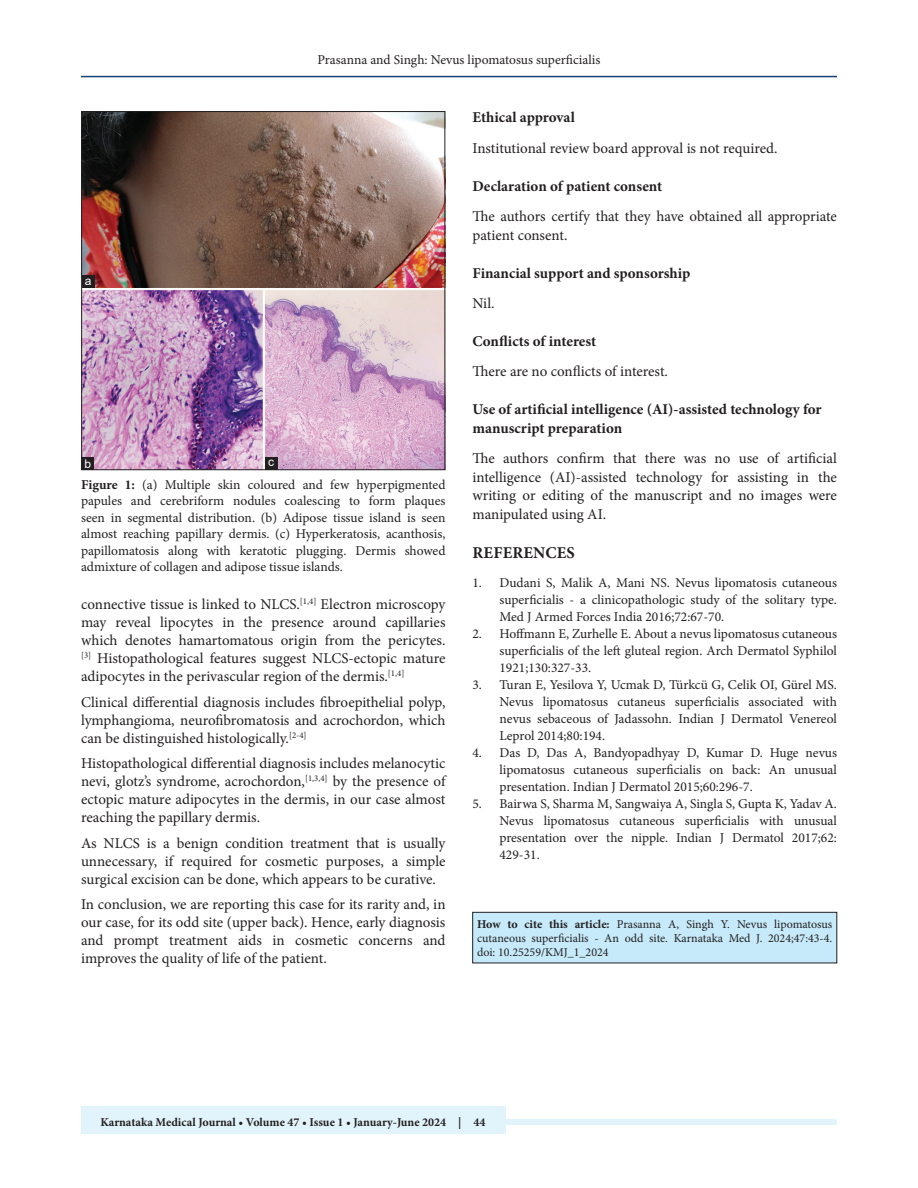
<style>
.page{position:relative;width:918px;height:1188px;background:#fff}
.page>*{position:absolute;margin:0;border:0;box-sizing:border-box;transform-origin:0 0}
.t1{font:700 16.5px "Minion Pro";letter-spacing:.01em;color:#231f20}
.TX{font:15px/18px "Minion Pro";color:#231f20;text-align:justify}
.t2{font:700 15px/18.5px "Minion Pro";color:#231f20}
.REF{font:13.5px/17px "Minion Pro";color:#231f20;text-align:justify}
.FGC{font:13.5px/16.5px "Minion Pro";letter-spacing:-.005em;color:#231f20;text-align:justify}
.HTC{font:12px/14.4px "Minion Pro";color:#231f20;text-align:justify}
.JF{font:700 12px "Minion Pro";color:#231f20}
.LABEL{font:12px "Arial";color:#fff}
.s1{font-weight:700}
</style>
<div class="page">
<hr style="left:81px;top:76px;width:756px;height:1px;background:#164077">
<div style="left:81px;top:1119px;width:756px;height:6px;background:#e1f4fc"></div>
<div style="left:81px;top:1106px;width:424px;height:28px;background:#e1f4fc"></div>
<div style="left:473px;top:912px;width:364px;height:51px;background:#c6eafa"></div>
<div style="left:473px;top:912px;width:364px;height:51px;border:1px solid #231f20"></div>
<img style="left:83px;top:113px;width:360px;height:355px">
<div style="left:81px;top:111px;width:364px;height:359px;border:1px solid #231f20"></div>
<div style="left:265px;top:457px;width:12px;height:13px;background:#231f20"></div>
<div style="left:82px;top:457px;width:12px;height:13px;background:#231f20"></div>
<div style="left:82px;top:275px;width:13px;height:13px;background:#231f20"></div>
<p class="FGC" style="left:317px;top:51px;width:285px">Prasanna and Singh: Nevus lipomatosus superficialis</p>
<p class="LABEL" style="left:85px;top:272px;width:8px">a</p>
<p class="LABEL" style="left:85px;top:455px;width:8px">b</p>
<p class="LABEL" style="left:268px;top:454px;width:7px">c</p>
<p class="FGC" style="left:81px;top:476px;width:366px"><span class="s1">Figure 1:</span> (a) Multiple skin coloured and few hyperpigmented papules and cerebriform nodules coalescing to form plaques seen in segmental distribution. (b) Adipose tissue island is seen almost reaching papillary dermis. (c) Hyperkeratosis, acanthosis, papillomatosis along with keratotic plugging. Dermis showed admixture of collagen and adipose tissue islands.</p>
<p class="TX" style="left:81px;top:595px;width:366px">connective tissue is linked to NLCS.<sup>[1,4]</sup> Electron microscopy may reveal lipocytes in the presence around capillaries which denotes hamartomatous origin from the pericytes. <sup>[3]</sup> Histopathological features suggest NLCS-ectopic mature adipocytes in the perivascular region of the dermis.<sup>[1,4]</sup></p>
<p class="TX" style="left:81px;top:693px;width:366px">Clinical differential diagnosis includes fibroepithelial polyp, lymphangioma, neurofibromatosis and acrochordon, which can be distinguished histologically.<sup>[2-4]</sup></p>
<p class="TX" style="left:81px;top:754px;width:366px">Histopathological differential diagnosis includes melanocytic nevi, glotz’s syndrome, acrochordon,<sup>[1,3,4]</sup> by the presence of ectopic mature adipocytes in the dermis, in our case almost reaching the papillary dermis.</p>
<p class="TX" style="left:81px;top:834px;width:366px">As NLCS is a benign condition treatment that is usually unnecessary, if required for cosmetic purposes, a simple surgical excision can be done, which appears to be curative.</p>
<p class="TX" style="left:81px;top:895px;width:366px">In conclusion, we are reporting this case for its rarity and, in our case, for its odd site (upper back). Hence, early diagnosis and prompt treatment aids in cosmetic concerns and improves the quality of life of the patient.</p>
<h2 class="t2" style="left:472px;top:108px;width:104px">Ethical approval</h2>
<p class="TX" style="left:472px;top:139px;width:307px">Institutional review board approval is not required.</p>
<h2 class="t2" style="left:472px;top:176px;width:191px">Declaration of patient consent</h2>
<p class="TX" style="left:472px;top:207px;width:366px;line-height:18.5px">The authors certify that they have obtained all appropriate patient consent.</p>
<h2 class="t2" style="left:472px;top:263px;width:219px">Financial support and sponsorship</h2>
<p class="TX" style="left:472px;top:294px;width:24px">Nil.</p>
<h2 class="t2" style="left:472px;top:332px;width:125px">Conflicts of interest</h2>
<p class="TX" style="left:472px;top:363px;width:197px">There are no conflicts of interest.</p>
<h2 class="t2" style="left:472px;top:400px;width:351px">Use of artificial intelligence (AI)-assisted technology for manuscript preparation</h2>
<p class="TX" style="left:472px;top:449px;width:366px;line-height:18.5px">The authors confirm that there was no use of artificial intelligence (AI)-assisted technology for assisting in the writing or editing of the manuscript and no images were manipulated using AI.</p>
<h1 class="t1" style="left:473px;top:541px;width:104px">REFERENCES</h1>
<p class="REF" style="left:500px;top:574px;width:339px;text-indent:-27px">1. Dudani S, Malik A, Mani NS. Nevus lipomatosis cutaneous superficialis - a clinicopathologic study of the solitary type.<br>Med J Armed Forces India 2016;72:67-70.</p>
<p class="REF" style="left:500px;top:625px;width:339px;text-indent:-27px">2. Hoffmann E, Zurhelle E. About a nevus lipomatosus cutaneous superficialis of the left gluteal region. Arch Dermatol Syphilol 1921;130:327-33.</p>
<p class="REF" style="left:500px;top:676px;width:339px;text-indent:-27px">3. Turan E, Yesilova Y, Ucmak D, Türkcü G, Celik OI, Gürel MS.<br>Nevus lipomatosus cutaneus superficialis associated with nevus sebaceous of Jadassohn. Indian J Dermatol Venereol Leprol 2014;80:194.</p>
<p class="REF" style="left:500px;top:744px;width:339px;text-indent:-27px">4. Das D, Das A, Bandyopadhyay D, Kumar D. Huge nevus lipomatosus cutaneous superficialis on back: An unusual presentation. Indian J Dermatol 2015;60:296-7.</p>
<p class="REF" style="left:500px;top:795px;width:339px;text-indent:-27px">5. Bairwa S, Sharma M, Sangwaiya A, Singla S, Gupta K, Yadav A.<br>Nevus lipomatosus cutaneous superficialis with unusual presentation over the nipple. Indian J Dermatol 2017;62:<br>429-31.</p>
<p class="HTC" style="left:477px;top:917px;width:357px"><span class="s1">How to cite this article:</span> Prasanna A, Singh Y. Nevus lipomatosus cutaneous superficialis - An odd site. Karnataka Med J. 2024;47:43-4. doi: 10.25259/KMJ_1_2024</p>
<p class="JF" style="left:100px;top:1113px;width:386px">Karnataka Medical Journal • Volume 47 • Issue 1 • January-June 2024 | 44</p>
</div>
